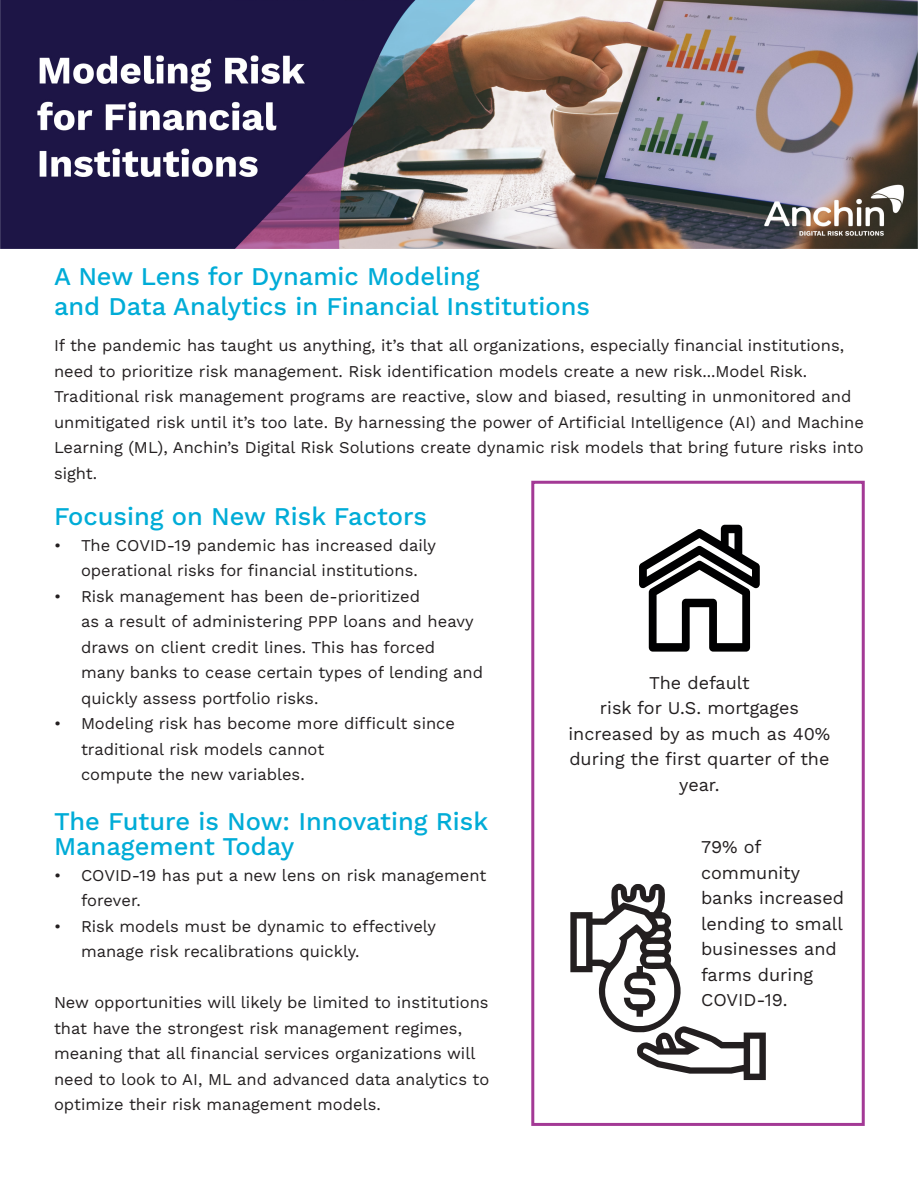
<style>
.page{position:relative;width:918px;height:1188px;background:#fff}
.page>*{position:absolute;margin:0;border:0;box-sizing:border-box;transform-origin:0 0}
.t1{font:25.5px/25.5px "Work Sans";color:#00acd7}
.t2{font:18px/25.5px "Work Sans";color:#231f20}
.t3{font:16.5px/25.5px "Work Sans";color:#231f20}
</style>
<div class="page">
<img style="left:0;top:0;width:918px;height:249px">
<svg style="left:570px;top:884px;width:196px;height:196px"></svg>
<svg style="left:639px;top:525px;width:121px;height:127px"></svg>
<div style="left:531px;top:481px;width:334px;height:645px;border:3px solid #a33995"></div>
<p class="t1" style="left:54px;top:262px;width:427px">A New Lens for Dynamic Modeling</p>
<p class="t1" style="left:54px;top:293px;width:538px">and Data Analytics in Financial Institutions</p>
<p class="t3" style="left:54px;top:332px;width:811px">If the pandemic has taught us anything, it’s that all organizations, especially financial institutions, need to prioritize risk management. Risk identification models create a new risk...Model Risk.<br>Traditional risk management programs are reactive, slow and biased, resulting in unmonitored and unmitigated risk until it’s too late. By harnessing the power of Artificial Intelligence (AI) and Machine Learning (ML), Anchin’s Digital Risk Solutions create dynamic risk models that bring future risks into sight.</p>
<p class="t1" style="left:54px;top:503px;width:374px">Focusing on New Risk Factors</p>
<p class="t3" style="left:54px;top:532px;width:384px;text-align:center">• The COVID-19 pandemic has increased daily operational risks for financial institutions.</p>
<p class="t3" style="left:81px;top:583px;width:404px;text-indent:-27px">• Risk management has been de-prioritized<br>as a result of administering PPP loans and heavy draws on client credit lines. This has forced<br>many banks to cease certain types of lending and quickly assess portfolio risks.</p>
<p class="t3" style="left:81px;top:710px;width:376px;text-indent:-27px">• Modeling risk has become more difficult since traditional risk models cannot<br>compute the new variables.</p>
<p class="t1" style="left:54px;top:807px;width:436px">The Future is Now: Innovating Risk<br>Management Today</p>
<p class="t3" style="left:81px;top:862px;width:407px;text-indent:-27px">• COVID-19 has put a new lens on risk management forever.</p>
<p class="t3" style="left:81px;top:913px;width:357px;text-indent:-27px">• Risk models must be dynamic to effectively manage risk recalibrations quickly.</p>
<p class="t3" style="left:54px;top:989px;width:437px">New opportunities will likely be limited to institutions that have the strongest risk management regimes, meaning that all financial services organizations will need to look to AI, ML and advanced data analytics to optimize their risk management models.</p>
<p class="t2" style="left:569px;top:669px;width:263px;text-align:center">The default<br>risk for U.S. mortgages increased by as much as 40% during the first quarter of the year.</p>
<p class="t2" style="left:701px;top:834px;width:145px">79% of community banks increased lending to small businesses and farms during<br>COVID-19.</p>
</div>
